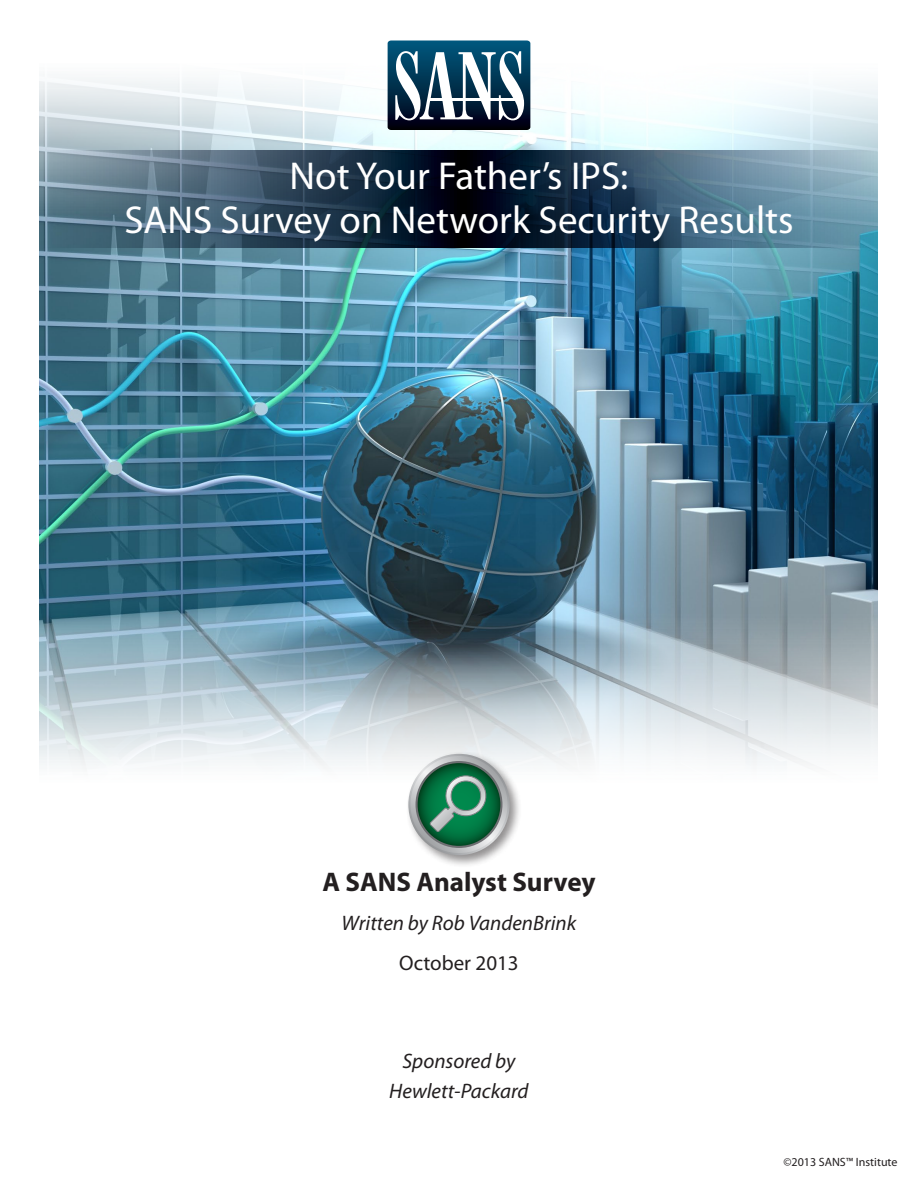
<style>
.page{position:relative;width:918px;height:1188px;background:#fff}
.page>*{position:absolute;margin:0;border:0;box-sizing:border-box;transform-origin:0 0}
.t1{font:39px/43.5px "Myriad Pro";color:#fff;text-align:center}
.t2{font:700 27px "Myriad Pro";color:#231f20}
.t3{font:italic 21px/30px "Myriad Pro";color:#231f20;text-align:center}
.t4{font:21px "Myriad Pro";color:#231f20}
.t5{font:12px "Myriad Pro";color:#231f20}
</style>
<div class="page">
<img style="left:40px;top:60px;width:838px;height:709px">
<svg style="left:40px;top:150px;width:837px;height:97px;background:#3a5568"></svg>
<svg style="left:388px;top:40px;width:142px;height:90px"></svg>
<hr style="left:429px;top:98px;width:91px;height:2px;background:#fff">
<div style="left:405px;top:751px;width:118px;height:117px;background:#231f20;opacity:.5"></div>
<svg style="left:408px;top:754px;width:102px;height:101px"></svg>
<svg style="left:410px;top:756px;width:98px;height:97px;background:#bbbdbf"></svg>
<svg style="left:416px;top:761px;width:86px;height:87px"></svg>
<svg style="left:418px;top:763px;width:82px;height:83px;background:#015b30"></svg>
<svg style="left:429px;top:775px;width:60px;height:57px;background:#368e67"></svg>
<p class="t1" style="left:124px;top:154px;width:671px">Not Your Father’s IPS:<br>SANS Survey on Network Security Results</p>
<p class="t2" style="left:322px;top:864px;width:275px">A SANS Analyst Survey</p>
<p class="t3" style="left:342px;top:907px;width:236px">Written by Rob VandenBrink</p>
<p class="t4" style="left:399px;top:950px;width:121px">October 2013</p>
<p class="t3" style="left:389px;top:1045px;width:141px">Sponsored by<br>Hewlett-Packard</p>
<p class="t5" style="left:784px;top:1155px;width:116px">©2013 SANS™ Institute</p>
</div>
